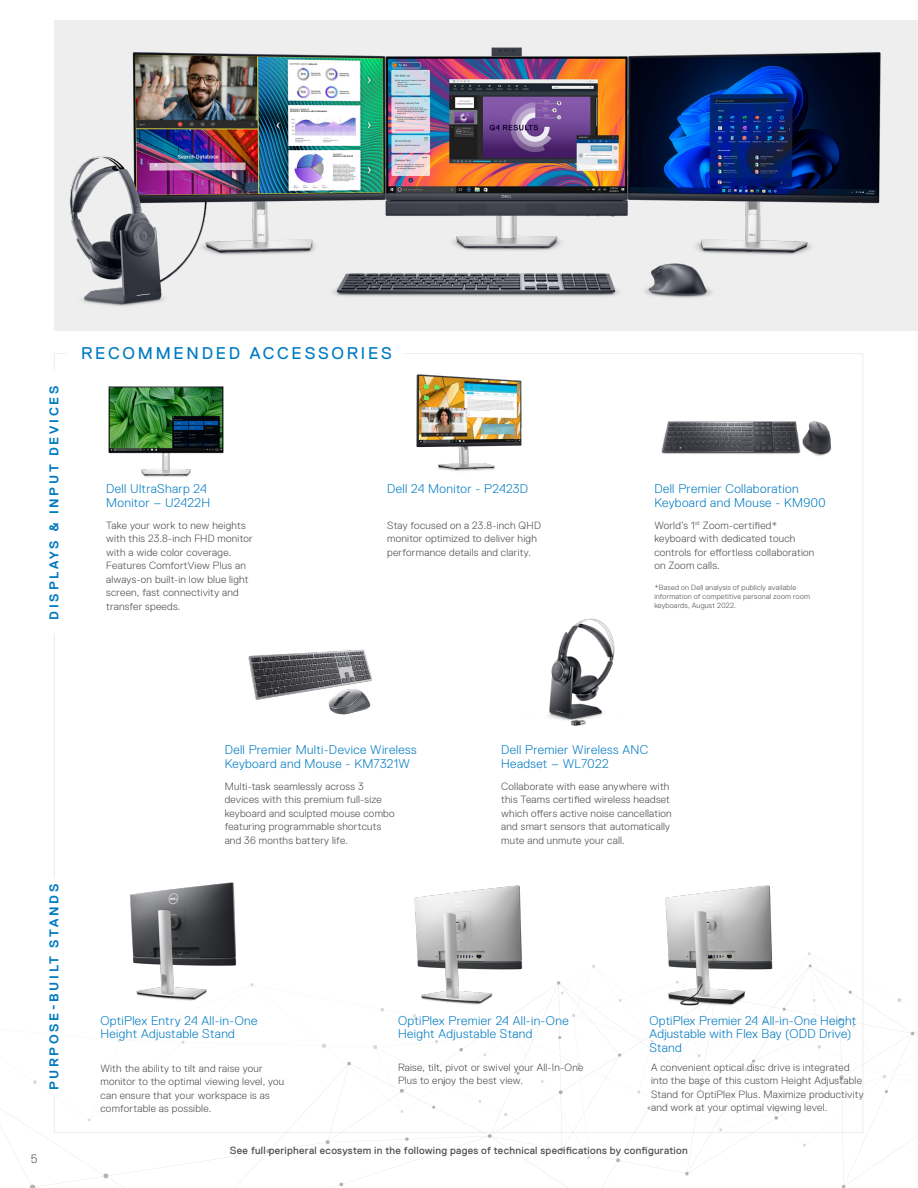
<style>
.page{position:relative;width:918px;height:1188px;background:#fff}
.page>*{position:absolute;margin:0;border:0;box-sizing:border-box;transform-origin:0 0}
.t1{font:16.95px "Dell Replica";letter-spacing:.16em;color:#007bc2}
.t2{font:700 12.75px "Dell Replica";letter-spacing:.21em;color:#007bc2}
.t3{font:300 12.6px/13.5px "Dell Replica";letter-spacing:.025em;color:#007bc2}
.t4{font:300 12px "Dell Replica";color:#4b4c4d}
.t5{font:300 10.5px/13.5px "Dell Replica";letter-spacing:.025em;color:#4b4c4d}
.t6{font:10.5px "Dell Replica";letter-spacing:.025em;color:#4b4c4d}
.t7{font:300 7.5px/9px "Dell Replica";letter-spacing:.03em;color:#4b4c4d}
</style>
<div class="page">
<img style="left:130px;top:882px;width:106px;height:55px">
<svg style="left:0;top:937px;width:918px;height:251px"></svg>
<svg style="left:685px;top:1172px;width:4px;height:4px"></svg>
<svg style="left:839px;top:1075px;width:5px;height:4px"></svg>
<svg style="left:808px;top:964px;width:4px;height:3px"></svg>
<svg style="left:557px;top:981px;width:3px;height:4px"></svg>
<svg style="left:616px;top:1158px;width:4px;height:4px"></svg>
<svg style="left:559px;top:1090px;width:4px;height:4px"></svg>
<svg style="left:400px;top:1089px;width:4px;height:4px"></svg>
<svg style="left:266px;top:1149px;width:5px;height:4px"></svg>
<svg style="left:339px;top:1183px;width:4px;height:3px"></svg>
<svg style="left:103px;top:1173px;width:5px;height:5px"></svg>
<svg style="left:560px;top:1148px;width:4px;height:4px"></svg>
<svg style="left:618px;top:1053px;width:3px;height:4px"></svg>
<svg style="left:774px;top:1109px;width:6px;height:11px"></svg>
<svg style="left:326px;top:1140px;width:4px;height:4px"></svg>
<svg style="left:347px;top:1062px;width:4px;height:3px"></svg>
<svg style="left:459px;top:1048px;width:4px;height:4px"></svg>
<svg style="left:488px;top:1134px;width:4px;height:4px"></svg>
<svg style="left:405px;top:1137px;width:4px;height:4px"></svg>
<svg style="left:699px;top:1083px;width:4px;height:3px"></svg>
<svg style="left:647px;top:1106px;width:4px;height:4px"></svg>
<svg style="left:516px;top:1072px;width:4px;height:3px"></svg>
<svg style="left:30px;top:1185px;width:5px;height:3px"></svg>
<div style="left:49px;top:878px;width:12px;height:218px;background:#fff"></div>
<img style="left:108px;top:386px;width:116px;height:91px">
<img style="left:248px;top:649px;width:125px;height:66px">
<img style="left:661px;top:421px;width:170px;height:35px">
<img style="left:416px;top:374px;width:106px;height:97px">
<img style="left:547px;top:618px;width:68px;height:108px">
<img style="left:401px;top:885px;width:135px;height:131px">
<img style="left:651px;top:885px;width:135px;height:131px">
<img style="left:54px;top:20px;width:863px;height:310px">
<p class="t2" style="left:47px;top:620px;width:235px;rotate:-90deg">DISPLAYS &amp; INPUT DEVICES</p>
<p class="t1" style="left:81px;top:344px;width:312px">RECOMMENDED ACCESSORIES</p>
<p class="t3" style="left:106px;top:482px;width:105px">Dell UltraSharp 24<br>Monitor – U2422H</p>
<p class="t5" style="left:106px;top:518px;width:148px">Take your work to new heights with this 23.8-inch FHD monitor with a wide color coverage.<br>Features ComfortView Plus an always-on built-in low blue light screen, fast connectivity and transfer speeds.</p>
<p class="t3" style="left:387px;top:482px;width:142px">Dell 24 Monitor - P2423D</p>
<p class="t5" style="left:387px;top:518px;width:155px">Stay focused on a 23.8-inch QHD monitor optimized to deliver high performance details and clarity.</p>
<p class="t3" style="left:654px;top:482px;width:173px">Dell Premier Collaboration<br>Keyboard and Mouse - KM900</p>
<p class="t5" style="left:654px;top:518px;width:143px">World’s 1<sup>st</sup> Zoom-certified* keyboard with dedicated touch</p>
<p class="t5" style="left:654px;top:545px;width:162px">controls for effortless collaboration on Zoom calls.</p>
<p class="t7" style="left:654px;top:583px;width:157px">*Based on Dell analysis of publicly available information of competitive personal zoom room keyboards, August 2022.</p>
<p class="t2" style="left:47px;top:1090px;width:208px;rotate:-90deg">PURPOSE-BUILT STANDS</p>
<p class="t4" style="left:31px;top:1152px;width:8px">5</p>
<p class="t3" style="left:225px;top:743px;width:193px">Dell Premier Multi-Device Wireless<br>Keyboard and Mouse - KM7321W</p>
<p class="t5" style="left:225px;top:779px;width:171px">Multi-task seamlessly across 3 devices with this premium full-size keyboard and sculpted mouse combo featuring programmable shortcuts and 36 months battery life.</p>
<p class="t3" style="left:501px;top:743px;width:149px">Dell Premier Wireless ANC<br>Headset – WL7022</p>
<p class="t5" style="left:501px;top:779px;width:172px">Collaborate with ease anywhere with this Teams certified wireless headset which offers active noise cancellation and smart sensors that automatically mute and unmute your call.</p>
<p class="t3" style="left:100px;top:1014px;width:159px">OptiPlex Entry 24 All-in-One<br>Height Adjustable Stand</p>
<p class="t5" style="left:100px;top:1062px;width:185px">With the ability to tilt and raise your monitor to the optimal viewing level, you can ensure that your workspace is as comfortable as possible.</p>
<p class="t3" style="left:398px;top:1014px;width:172px">OptiPlex Premier 24 All-in-One<br>Height Adjustable Stand</p>
<p class="t3" style="left:650px;top:1014px;width:208px">OptiPlex Premier 24 All-in-One Height<br>Adjustable with Flex Bay (ODD Drive)<br>Stand</p>
<p class="t5" style="left:398px;top:1060px;width:187px">Raise, tilt, pivot or swivel your All-In-One<br>Plus to enjoy the best view.</p>
<p class="t5" style="left:651px;top:1060px;width:214px">A convenient optical disc drive is integrated into the base of this custom Height Adjustable Stand for OptiPlex Plus. Maximize productivity and work at your optimal viewing level.</p>
<p class="t6" style="left:230px;top:1144px;width:459px">See full peripheral ecosystem in the following pages of technical specifications by configuration</p>
</div>
